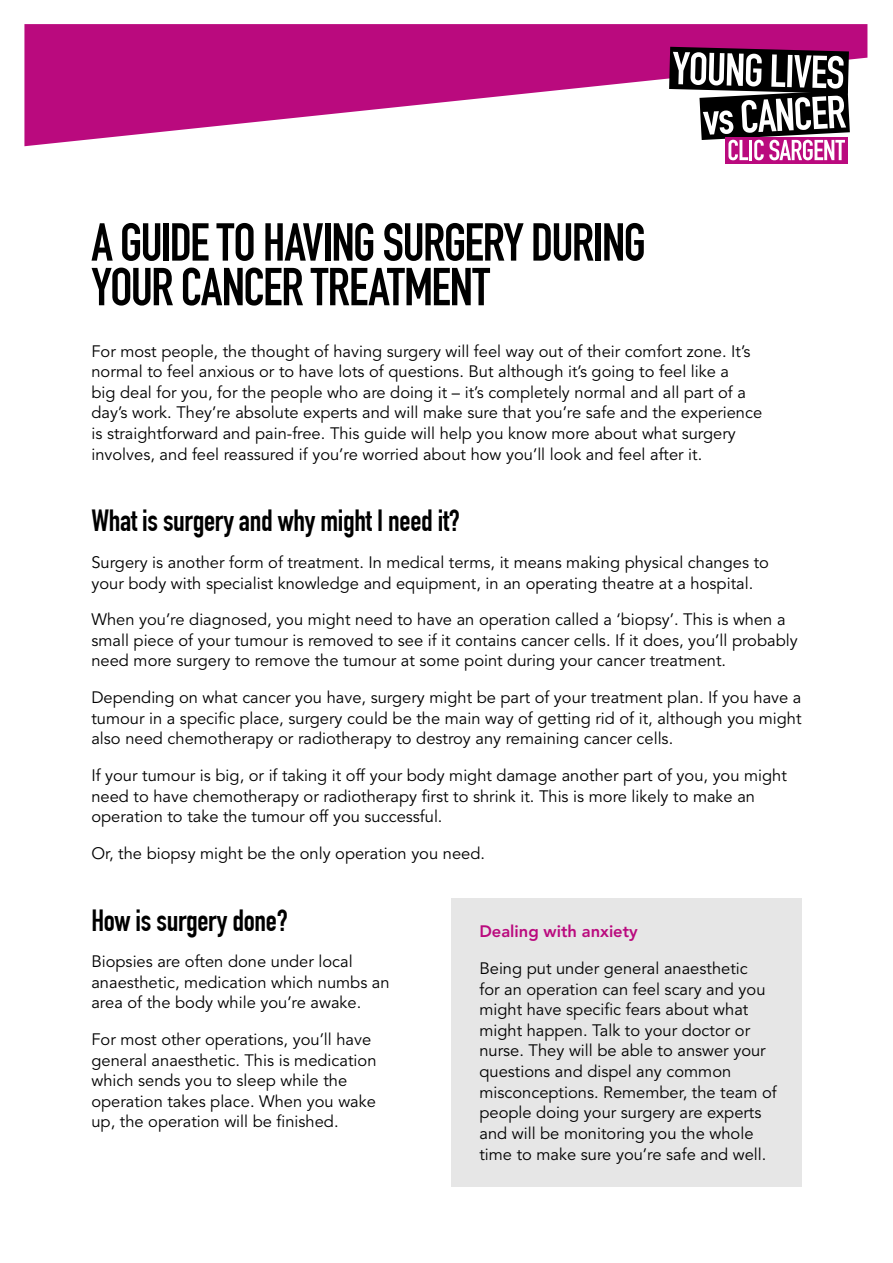
<style>
.page{position:relative;width:893px;height:1263px;background:#fff}
.page>*{position:absolute;margin:0;border:0;box-sizing:border-box;transform-origin:0 0}
.CS_35_29_75_Catergor{font:700 52.5px/44.7px "DIN Condensed";letter-spacing:-.03em;color:#000}
.Subheading_Lowercase{font:700 30px "DIN Condensed";letter-spacing:-.01em;color:#000}
.body_copy{font:16.5px/20.7px "Avenir LT Std";color:#000}
.Box_out{font:16.5px/20.7px "Avenir LT Std";color:#000}
.Box_out-2{font:800 16.5px "Avenir LT Std";color:#ba0a7e}
</style>
<div class="page">
<svg style="left:24px;top:24px;width:843px;height:122px;fill:#ba0a7e"></svg>
<div style="left:726px;top:137px;width:122px;height:26px;background:linear-gradient(to right,#ba0a7e,#ba0a7e)"></div>
<svg style="left:669px;top:47px;width:181px;height:113px"></svg>
<div style="left:451px;top:898px;width:350px;height:288px;background:#e6e6e6"></div>
<p class="CS_35_29_75_Catergor" style="left:91px;top:220px;width:556px">A GUIDE TO HAVING SURGERY DURING<br>YOUR CANCER TREATMENT</p>
<p class="body_copy" style="left:91px;top:341px;width:672px">For most people, the thought of having surgery will feel way out of their comfort zone. It’s normal to feel anxious or to have lots of questions. But although it’s going to feel like a<br>big deal for you, for the people who are doing it – it’s completely normal and all part of a day’s work. They’re absolute experts and will make sure that you’re safe and the experience is straightforward and pain-free. This guide will help you know more about what surgery involves, and feel reassured if you’re worried about how you’ll look and feel after it.</p>
<p class="Subheading_Lowercase" style="left:91px;top:503px;width:370px">What is surgery and why might I need it?</p>
<p class="body_copy" style="left:91px;top:552px;width:679px">Surgery is another form of treatment. In medical terms, it means making physical changes to your body with specialist knowledge and equipment, in an operating theatre at a hospital.</p>
<p class="body_copy" style="left:91px;top:610px;width:708px">When you’re diagnosed, you might need to have an operation called a ‘biopsy’. This is when a small piece of your tumour is removed to see if it contains cancer cells. If it does, you’ll probably need more surgery to remove the tumour at some point during your cancer treatment.</p>
<p class="body_copy" style="left:91px;top:687px;width:712px;text-align:justify">Depending on what cancer you have, surgery might be part of your treatment plan. If you have a tumour in a specific place, surgery could be the main way of getting rid of it, although you might also need chemotherapy or radiotherapy to destroy any remaining cancer cells.</p>
<p class="body_copy" style="left:91px;top:765px;width:697px">If your tumour is big, or if taking it off your body might damage another part of you, you might need to have chemotherapy or radiotherapy first to shrink it. This is more likely to make an operation to take the tumour off you successful.</p>
<p class="body_copy" style="left:91px;top:843px;width:395px">Or, the biopsy might be the only operation you need.</p>
<p class="Subheading_Lowercase" style="left:91px;top:902px;width:198px">How is surgery done?</p>
<p class="body_copy" style="left:91px;top:951px;width:300px">Biopsies are often done under local anaesthetic, medication which numbs an area of the body while you’re awake.</p>
<p class="body_copy" style="left:91px;top:1029px;width:287px">For most other operations, you’ll have general anaesthetic. This is medication which sends you to sleep while the operation takes place. When you wake up, the operation will be finished.</p>
<p class="Box_out-2" style="left:479px;top:922px;width:160px">Dealing with anxiety</p>
<p class="Box_out" style="left:479px;top:958px;width:299px">Being put under general anaesthetic<br>for an operation can feel scary and you might have specific fears about what might happen. Talk to your doctor or nurse. They will be able to answer your questions and dispel any common misconceptions. Remember, the team of people doing your surgery are experts and will be monitoring you the whole time to make sure you’re safe and well.</p>
</div>
